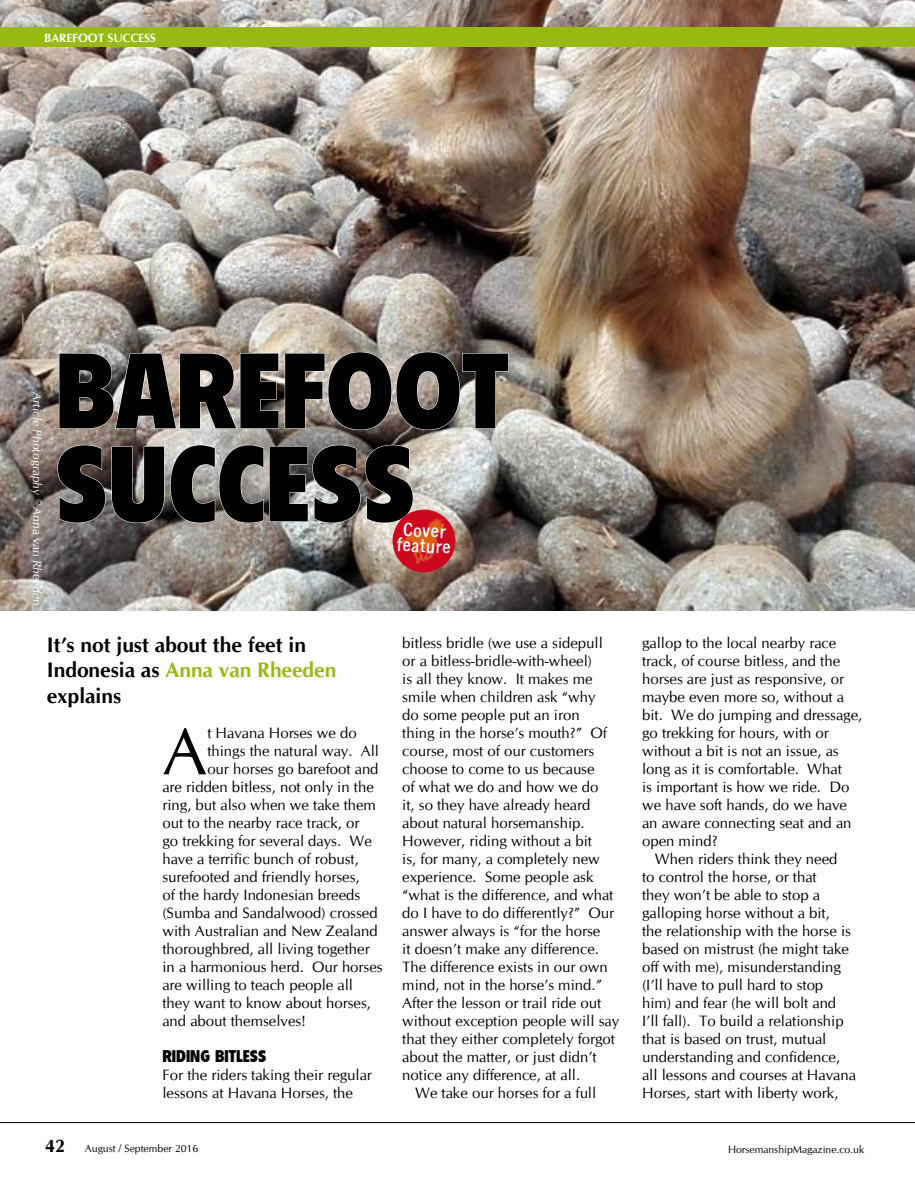
<style>
.page{position:relative;width:915px;height:1191px;background:#fff}
.page>*{position:absolute;margin:0;border:0;box-sizing:border-box;transform-origin:0 0}
.t1{font:105px/93px "There Sign Head 3";color:#000}
.t2{font:67.5px "CG Omega";color:#000}
.t3{font:700 21px/25.2px "CG Omega";color:#000}
.t4{font:18.6px/15.3px "There Sign Text 1";color:#fff}
.t5{font:16.5px "There Sign Head 3";color:#000}
.t6{font:15px/18px "CG Omega";color:#000}
.t7{font:italic 12px "CG Omega";color:#fff}
.t8{font:700 12px "CG Omega";letter-spacing:-.01em;color:#fff}
.t9{font:10.5px "CG Omega";color:#000}
.s1{color:#97b911}
.s2{font-weight:700;font-size:18px}
</style>
<div class="page">
<img style="left:0;top:0;width:914px;height:610px">
<div style="left:0;top:28px;width:914px;height:19px;background:#97b911"></div>
<hr style="left:0;top:1122px;width:914px;height:1px;background:#000">
<svg style="left:59px;top:351px;width:449px;height:79px;background:#a49b93"></svg>
<svg style="left:57px;top:444px;width:399px;height:129px;background:#8e8681"></svg>
<img style="left:396px;top:516px;width:48px;height:49px">
<p class="t8" style="left:44px;top:30px;width:107px">Barefoot Success</p>
<p class="t7" style="left:44px;top:392px;width:214px;rotate:90deg">Article Photography © Anna van Rheeden</p>
<h1 class="t1" style="left:55px;top:346px;width:454px">BAREFOOT<br>SUCCESS</h1>
<p class="t4" style="left:397px;top:521px;width:56px;rotate:3deg">Cover feature</p>
<h3 class="t3" style="left:47px;top:632px;width:291px">It’s not just about the feet in<br>Indonesia as <span class="s1">Anna van Rheeden </span>explains</h3>
<h2 class="t2" style="left:162px;top:711px;width:46px">A</h2>
<p class="t6" style="left:207px;top:724px;width:151px">t Havana Horses we do</p>
<p class="t6" style="left:207px;top:742px;width:173px">things the natural way. All</p>
<p class="t6" style="left:207px;top:760px;width:173px">our horses go barefoot and</p>
<p class="t6" style="left:162px;top:778px;width:213px">are ridden bitless, not only in the</p>
<p class="t6" style="left:162px;top:796px;width:215px">ring, but also when we take them</p>
<p class="t6" style="left:162px;top:814px;width:198px">out to the nearby race track, or</p>
<p class="t6" style="left:162px;top:832px;width:211px">go trekking for several days. We</p>
<p class="t6" style="left:162px;top:850px;width:198px">have a terrific bunch of robust,</p>
<p class="t6" style="left:162px;top:868px;width:199px">surefooted and friendly horses,</p>
<p class="t6" style="left:162px;top:886px;width:199px">of the hardy Indonesian breeds</p>
<p class="t6" style="left:162px;top:904px;width:217px">(Sumba and Sandalwood) crossed</p>
<p class="t6" style="left:162px;top:922px;width:217px">with Australian and New Zealand</p>
<p class="t6" style="left:162px;top:940px;width:209px">thoroughbred, all living together</p>
<p class="t6" style="left:162px;top:958px;width:222px">in a harmonious herd. Our horses</p>
<p class="t6" style="left:162px;top:976px;width:192px">are willing to teach people all</p>
<p class="t6" style="left:162px;top:994px;width:210px">they want to know about horses,</p>
<p class="t6" style="left:162px;top:1012px;width:144px">and about themselves!</p>
<p class="t5" style="left:162px;top:1047px;width:105px">RIDING BITLESS</p>
<p class="t6" style="left:162px;top:1066px;width:211px">For the riders taking their regular lessons at Havana Horses, the</p>
<p class="t6" style="left:402px;top:634px;width:202px">bitless bridle (we use a sidepull</p>
<p class="t6" style="left:402px;top:652px;width:191px">or a bitless-bridle-with-wheel)</p>
<p class="t6" style="left:402px;top:670px;width:192px">is all they know. It makes me</p>
<p class="t6" style="left:402px;top:688px;width:195px">smile when children ask “why</p>
<p class="t6" style="left:402px;top:706px;width:179px">do some people put an iron</p>
<p class="t6" style="left:402px;top:724px;width:206px">thing in the horse’s mouth?” Of</p>
<p class="t6" style="left:402px;top:742px;width:193px">course, most of our customers</p>
<p class="t6" style="left:402px;top:760px;width:194px">choose to come to us because</p>
<p class="t6" style="left:402px;top:778px;width:197px">of what we do and how we do</p>
<p class="t6" style="left:402px;top:796px;width:189px">it, so they have already heard</p>
<p class="t6" style="left:402px;top:814px;width:184px">about natural horsemanship.</p>
<p class="t6" style="left:402px;top:832px;width:191px">However, riding without a bit</p>
<p class="t6" style="left:402px;top:850px;width:199px">is, for many, a completely new</p>
<p class="t6" style="left:402px;top:868px;width:193px">experience. Some people ask</p>
<p class="t6" style="left:402px;top:886px;width:212px">“what is the difference, and what</p>
<p class="t6" style="left:402px;top:904px;width:213px">do I have to do differently?” Our</p>
<p class="t6" style="left:402px;top:922px;width:199px">answer always is “for the horse</p>
<p class="t6" style="left:402px;top:940px;width:198px">it doesn’t make any difference.</p>
<p class="t6" style="left:402px;top:958px;width:207px">The difference exists in our own</p>
<p class="t6" style="left:402px;top:976px;width:201px">mind, not in the horse’s mind.”</p>
<p class="t6" style="left:402px;top:994px;width:200px">After the lesson or trail ride out</p>
<p class="t6" style="left:402px;top:1012px;width:218px">without exception people will say</p>
<p class="t6" style="left:402px;top:1030px;width:214px">that they either completely forgot</p>
<p class="t6" style="left:402px;top:1048px;width:196px">about the matter, or just didn’t</p>
<p class="t6" style="left:402px;top:1066px;width:179px">notice any difference, at all.</p>
<p class="t6" style="left:415px;top:1084px;width:183px">We take our horses for a full</p>
<p class="t6" style="left:642px;top:634px;width:196px">gallop to the local nearby race</p>
<p class="t6" style="left:642px;top:652px;width:199px">track, of course bitless, and the</p>
<p class="t6" style="left:642px;top:670px;width:203px">horses are just as responsive, or</p>
<p class="t6" style="left:642px;top:688px;width:203px">maybe even more so, without a</p>
<p class="t6" style="left:642px;top:706px;width:222px">bit. We do jumping and dressage,</p>
<p class="t6" style="left:642px;top:724px;width:188px">go trekking for hours, with or</p>
<p class="t6" style="left:642px;top:742px;width:198px">without a bit is not an issue, as</p>
<p class="t6" style="left:642px;top:760px;width:201px">long as it is comfortable. What</p>
<p class="t6" style="left:642px;top:778px;width:209px">is important is how we ride. Do</p>
<p class="t6" style="left:642px;top:796px;width:206px">we have soft hands, do we have</p>
<p class="t6" style="left:642px;top:814px;width:211px">an aware connecting seat and an</p>
<p class="t6" style="left:642px;top:832px;width:77px">open mind?</p>
<p class="t6" style="left:654px;top:850px;width:184px">When riders think they need</p>
<p class="t6" style="left:642px;top:868px;width:176px">to control the horse, or that</p>
<p class="t6" style="left:642px;top:886px;width:179px">they won’t be able to stop a</p>
<p class="t6" style="left:642px;top:904px;width:189px">galloping horse without a bit,</p>
<p class="t6" style="left:642px;top:922px;width:210px">the relationship with the horse is</p>
<p class="t6" style="left:642px;top:940px;width:208px">based on mistrust (he might take</p>
<p class="t6" style="left:642px;top:958px;width:200px">off with me), misunderstanding</p>
<p class="t6" style="left:642px;top:976px;width:182px">(I’ll have to pull hard to stop</p>
<p class="t6" style="left:642px;top:994px;width:195px">him) and fear (he will bolt and</p>
<p class="t6" style="left:642px;top:1012px;width:203px">I’ll fall). To build a relationship</p>
<p class="t6" style="left:642px;top:1030px;width:186px">that is based on trust, mutual</p>
<p class="t6" style="left:642px;top:1048px;width:199px">understanding and confidence,</p>
<p class="t6" style="left:642px;top:1066px;width:215px">all lessons and courses at Havana</p>
<p class="t6" style="left:642px;top:1084px;width:198px">Horses, start with liberty work,</p>
<p class="t9" style="left:45px;top:1141px;width:155px"><span class="s2">42</span> August / September 2016</p>
<p class="t9" style="left:727px;top:1142px;width:138px">HorsemanshipMagazine.co.uk</p>
</div>
